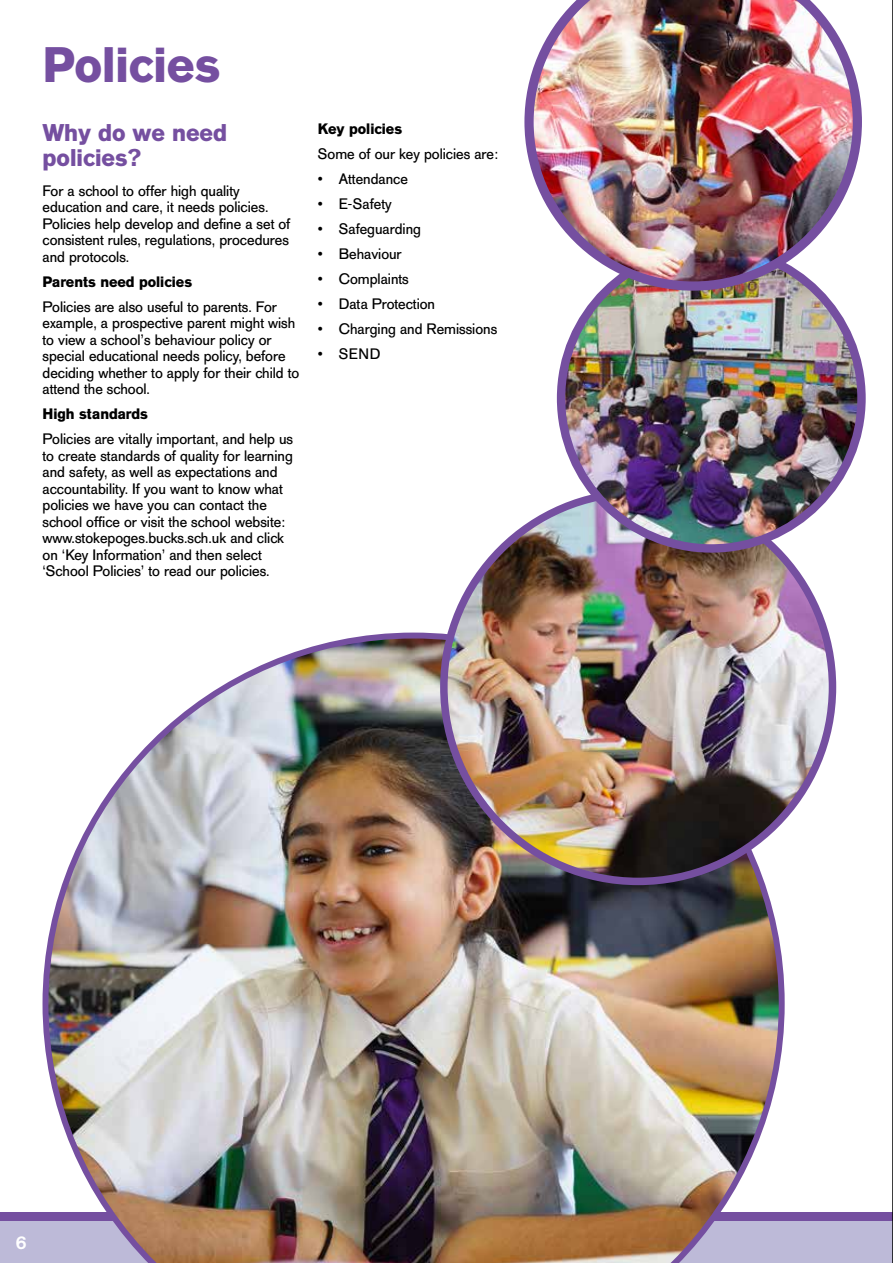
<style>
.page{position:relative;width:893px;height:1263px;background:#fff}
.page>*{position:absolute;margin:0;border:0;box-sizing:border-box;transform-origin:0 0}
.t1{font:700 49.35px "AG Old Face";color:#754fa0}
.t2{font:700 24px/25.5px "AG Old Face";color:#754fa0}
.t3{font:500 18px "AG Old Face";color:#fff}
.t4{font:15px/16.5px "AG Old Face";color:#000}
.t5{font:700 15px "AG Old Face";color:#000}
</style>
<div class="page">
<div style="left:0;top:1220px;width:893px;height:43px;background:#bdbad8"></div>
<div style="left:0;top:1212px;width:893px;height:8px;background:#754fa0"></div>
<hr style="left:892px;top:0;width:1px;height:1263px;background:#000">
<img style="left:43px;top:632px;width:742px;height:631px">
<img style="left:444px;top:493px;width:388px;height:388px;border-radius:194px">
<img style="left:561px;top:248px;width:300px;height:300px;border-radius:150px">
<img style="left:524px;top:0;width:338px;height:291px">
<h1 class="t1" style="left:43px;top:35px;width:179px">Policies</h1>
<h2 class="t2" style="left:43px;top:120px;width:186px">Why do we need policies?</h2>
<p class="t4" style="left:43px;top:182px;width:249px">For a school to offer high quality education and care, it needs policies.<br>Policies help develop and define a set of consistent rules, regulations, procedures and protocols.</p>
<p class="t5" style="left:43px;top:272px;width:151px">Parents need policies</p>
<p class="t4" style="left:43px;top:299px;width:258px">Policies are also useful to parents. For example, a prospective parent might wish to view a school’s behaviour policy or special educational needs policy, before deciding whether to apply for their child to attend the school.</p>
<p class="t5" style="left:43px;top:405px;width:107px">High standards</p>
<p class="t4" style="left:43px;top:431px;width:252px">Policies are vitally important, and help us to create standards of quality for learning and safety, as well as expectations and accountability. If you want to know what policies we have you can contact the school office or visit the school website: www.stokepoges.bucks.sch.uk and click on ‘Key Information’ and then select ‘School Policies’ to read our policies.</p>
<p class="t5" style="left:318px;top:119px;width:86px">Key policies</p>
<p class="t4" style="left:318px;top:146px;width:182px">Some of our key policies are:</p>
<p class="t4" style="left:318px;top:171px;width:92px">• Attendance</p>
<p class="t4" style="left:318px;top:196px;width:75px">• E-Safety</p>
<p class="t4" style="left:318px;top:221px;width:105px">• Safeguarding</p>
<p class="t4" style="left:318px;top:246px;width:85px">• Behaviour</p>
<p class="t4" style="left:318px;top:271px;width:92px">• Complaints</p>
<p class="t4" style="left:318px;top:296px;width:119px">• Data Protection</p>
<p class="t4" style="left:318px;top:321px;width:181px">• Charging and Remissions</p>
<p class="t4" style="left:318px;top:346px;width:64px">• SEND</p>
<p class="t3" style="left:16px;top:1232px;width:13px">6</p>
</div>
